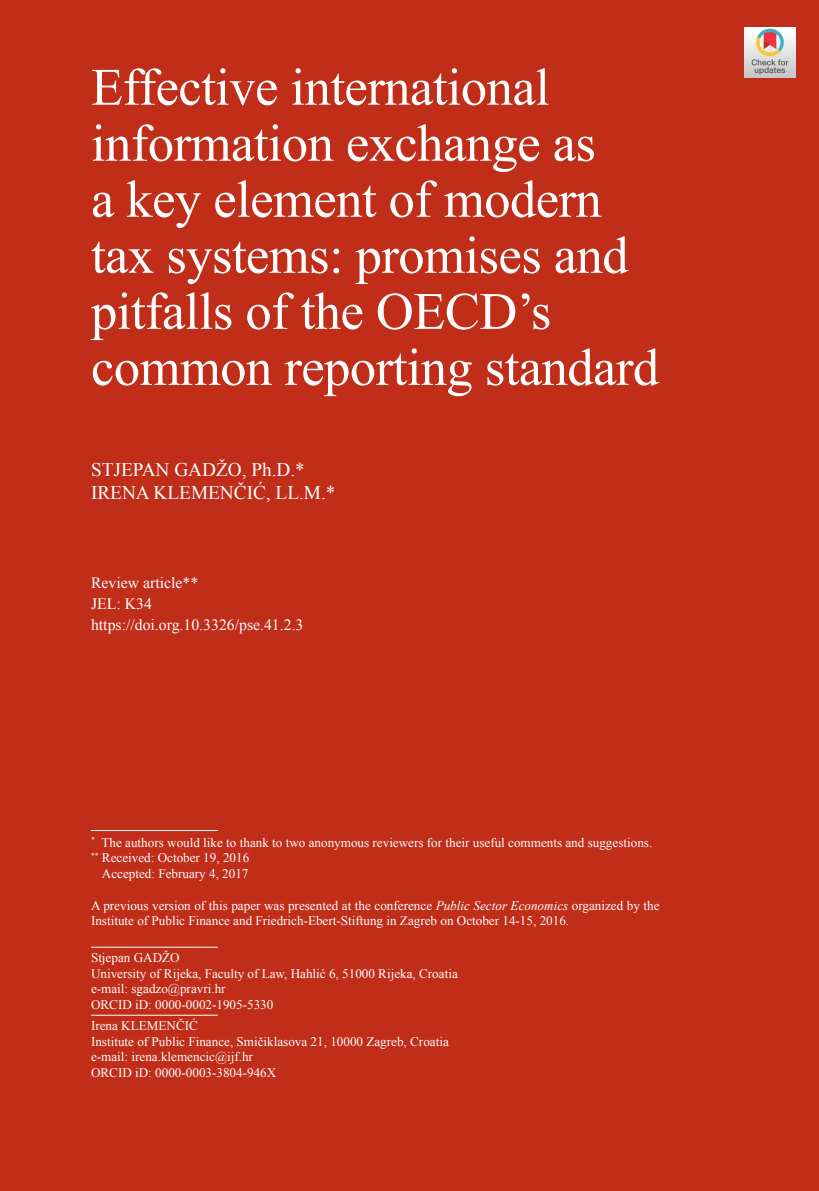
<style>
.page{position:relative;width:819px;height:1191px;background:#c02d19}
.page>*{position:absolute;margin:0;border:0;box-sizing:border-box;transform-origin:0 0}
.t1{font:52.5px/56px "Times New Roman";letter-spacing:-.01em;color:#fff}
.t2{font:19.25px/22.8px "Times New Roman";color:#fff}
.t3{font:15.75px/21px "Times New Roman";color:#fff}
.t4{font:13.12px/15.8px "Times New Roman";color:#fff}
.s1{font-style:italic}
</style>
<div class="page">
<hr style="left:91px;top:830px;width:127px;height:1px;background:#fff">
<hr style="left:91px;top:947px;width:127px;height:1px;background:#fff">
<hr style="left:91px;top:1015px;width:127px;height:1px;background:#fff">
<img style="left:744px;top:27px;width:51px;height:51px">
<h1 class="t1" style="left:91px;top:58px;width:569px">Effective international information exchange as<br>a key element of modern tax systems: promises and pitfalls of the OECD’s common reporting standard</h1>
<h2 class="t2" style="left:91px;top:458px;width:246px">STJEPAN GADŽO, Ph.D.*<br>IRENA KLEMENČIĆ, LL.M.*</h2>
<p class="t3" style="left:91px;top:572px;width:214px">Review article**<br>JEL: K34 https://doi.org.10.3326/pse.41.2.3</p>
<p class="t4" style="left:91px;top:834px;width:562px"><sup>*</sup> The authors would like to thank to two anonymous reviewers for their useful comments and suggestions.</p>
<p class="t4" style="left:91px;top:850px;width:160px"><sup>**</sup> Received: October 19, 2016</p>
<p class="t4" style="left:102px;top:865px;width:148px">Accepted: February 4, 2017</p>
<p class="t4" style="left:91px;top:897px;width:570px">A previous version of this paper was presented at the conference <span class="s1">Public Sector Economics</span> organized by the<br>Institute of Public Finance and Friedrich-Ebert-Stiftung in Zagreb on October 14-15, 2016.</p>
<p class="t4" style="left:91px;top:949px;width:368px">Stjepan GADŽO<br>University of Rijeka, Faculty of Law, Hahlić 6, 51000 Rijeka, Croatia e-mail: sgadzo@pravri.hr<br>ORCID iD: 0000-0002-1905-5330</p>
<p class="t4" style="left:91px;top:1017px;width:359px">Irena KLEMENČIĆ<br>Institute of Public Finance, Smičiklasova 21, 10000 Zagreb, Croatia e-mail: irena.klemencic@ijf.hr<br>ORCID iD: 0000-0003-3804-946X</p>
</div>
